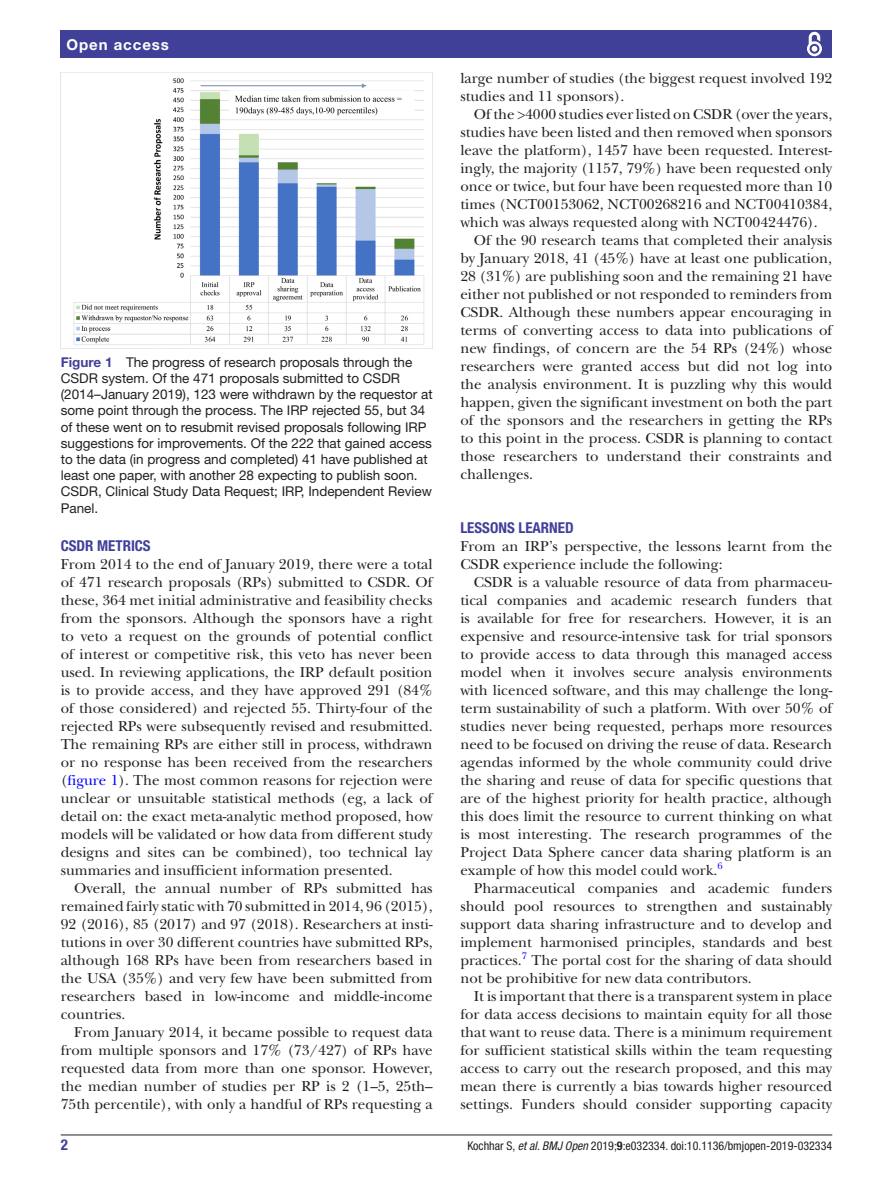
<style>
.page{position:relative;width:893px;height:1191px;background:#fff}
.page>*{position:absolute;margin:0;border:0;box-sizing:border-box;transform-origin:0 0}
.t1{font:15px/18px "New Baskerville";color:#231f20;text-align:justify}
.t2{font:700 condensed 15px "Helvetica Neue LT Std";color:#414099}
.t3{font:700 15px "Helvetica Neue LT Std";letter-spacing:.065em;color:#fff}
.t4{font:13.5px/16.2px "Helvetica Neue LT Std";color:#231f20}
.t5{font:condensed 12px "Helvetica Neue LT Std";color:#231f20}
.t6{font:9.9px "New Baskerville";color:#00f}
.s1{font-weight:700;color:#414099}
.s2{color:#00f}
.s3{font-style:italic}
.s4{font-weight:700}
</style>
<div class="page">
<hr style="left:61px;top:1134px;width:771px;height:1px;background:#231f20">
<div style="left:61px;top:31px;width:771px;height:27px;background:#414099"></div>
<svg style="left:807px;top:31px;width:15px;height:26px"></svg>
<img style="left:61px;top:73px;width:372px;height:276px">
<p class="t3" style="left:66px;top:35px;width:104px">Open access</p>
<p class="t4" style="left:61px;top:353px;width:373px"><span class="s1">Figure 1</span> The progress of research proposals through the CSDR system. Of the 471 proposals submitted to CSDR (2014–January 2019), 123 were withdrawn by the requestor at some point through the process. The IRP rejected 55, but 34 of these went on to resubmit revised proposals following IRP suggestions for improvements. Of the 222 that gained access to the data (in progress and completed) 41 have published at least one paper, with another 28 expecting to publish soon.<br>CSDR, Clinical Study Data Request; IRP, Independent Review Panel.</p>
<p class="t2" style="left:61px;top:537px;width:91px">CSDR METRICS</p>
<p class="t1" style="left:61px;top:555px;width:373px">From 2014 to the end of January 2019, there were a total of 471 research proposals (RPs) submitted to CSDR. Of these, 364 met initial administrative and feasibility checks from the sponsors. Although the sponsors have a right to veto a request on the grounds of potential conflict of interest or competitive risk, this veto has never been used. In reviewing applications, the IRP default position is to provide access, and they have approved 291 (84% of those considered) and rejected 55. Thirty-four of the rejected RPs were subsequently revised and resubmitted.<br>The remaining RPs are either still in process, withdrawn or no response has been received from the researchers (<span class="s2">figure 1</span>). The most common reasons for rejection were unclear or unsuitable statistical methods (eg, a lack of detail on: the exact meta-analytic method proposed, how models will be validated or how data from different study designs and sites can be combined), too technical lay summaries and insufficient information presented.</p>
<p class="t1" style="left:61px;top:879px;width:373px;text-indent:14px">Overall, the annual number of RPs submitted has remained fairly static with 70 submitted in 2014, 96 (2015), 92 (2016), 85 (2017) and 97 (2018). Researchers at insti&shy;tutions in over 30 different countries have submitted RPs, although 168 RPs have been from researchers based in the USA (35%) and very few have been submitted from researchers based in low-income and middle-income countries.</p>
<p class="t1" style="left:61px;top:1023px;width:373px;text-indent:14px">From January 2014, it became possible to request data from multiple sponsors and 17% (73/427) of RPs have requested data from more than one sponsor. However, the median number of studies per RP is 2 (1–5, 25th– 75th percentile), with only a handful of RPs requesting a</p>
<p class="t1" style="left:460px;top:69px;width:373px">large number of studies (the biggest request involved 192 studies and 11 sponsors).</p>
<p class="t1" style="left:474px;top:105px;width:360px">Of the &gt;4000 studies ever listed on CSDR (over the years,</p>
<p class="t1" style="left:460px;top:123px;width:373px">studies have been listed and then removed when sponsors</p>
<p class="t1" style="left:460px;top:141px;width:373px">leave the platform), 1457 have been requested. Interest-</p>
<p class="t1" style="left:460px;top:159px;width:373px">ingly, the majority (1157, 79%) have been requested only</p>
<p class="t1" style="left:460px;top:177px;width:373px">once or twice, but four have been requested more than 10</p>
<p class="t1" style="left:460px;top:195px;width:373px">times (NCT00153062, NCT00268216 and NCT00410384,</p>
<p class="t1" style="left:460px;top:213px;width:359px">which was always requested along with NCT00424476).</p>
<p class="t1" style="left:474px;top:231px;width:360px">Of the 90 research teams that completed their analysis</p>
<p class="t1" style="left:460px;top:249px;width:373px">by January 2018, 41 (45%) have at least one publication,</p>
<p class="t1" style="left:460px;top:267px;width:373px">28 (31%) are publishing soon and the remaining 21 have</p>
<p class="t1" style="left:460px;top:285px;width:373px">either not published or not responded to reminders from</p>
<p class="t1" style="left:460px;top:303px;width:373px">CSDR. Although these numbers appear encouraging in</p>
<p class="t1" style="left:460px;top:321px;width:373px">terms of converting access to data into publications of</p>
<p class="t1" style="left:460px;top:339px;width:373px">new findings, of concern are the 54 RPs (24%) whose</p>
<p class="t1" style="left:460px;top:357px;width:373px">researchers were granted access but did not log into</p>
<p class="t1" style="left:460px;top:375px;width:373px">the analysis environment. It is puzzling why this would</p>
<p class="t1" style="left:460px;top:393px;width:373px">happen, given the significant investment on both the part</p>
<p class="t1" style="left:460px;top:411px;width:373px">of the sponsors and the researchers in getting the RPs</p>
<p class="t1" style="left:460px;top:429px;width:373px">to this point in the process. CSDR is planning to contact</p>
<p class="t1" style="left:460px;top:447px;width:373px">those researchers to understand their constraints and</p>
<p class="t1" style="left:460px;top:465px;width:74px">challenges.</p>
<p class="t2" style="left:460px;top:519px;width:113px">LESSONS LEARNED</p>
<p class="t1" style="left:460px;top:537px;width:373px">From an IRP’s perspective, the lessons learnt from the<br>CSDR experience include the following:</p>
<p class="t1" style="left:460px;top:573px;width:373px;text-indent:13px">CSDR is a valuable resource of data from pharmaceu&shy;tical companies and academic research funders that is available for free for researchers. However, it is an expensive and resource-intensive task for trial sponsors to provide access to data through this managed access model when it involves secure analysis environments with licenced software, and this may challenge the long&shy;term sustainability of such a platform. With over 50% of studies never being requested, perhaps more resources need to be focused on driving the reuse of data. Research agendas informed by the whole community could drive the sharing and reuse of data for specific questions that are of the highest priority for health practice, although this does limit the resource to current thinking on what is most interesting. The research programmes of the Project Data Sphere cancer data sharing platform is an example of how this model could work.<sup>6</sup></p>
<p class="t1" style="left:460px;top:879px;width:373px;text-indent:14px">Pharmaceutical companies and academic funders should pool resources to strengthen and sustainably support data sharing infrastructure and to develop and implement harmonised principles, standards and best practices.</p>
<p class="t6" style="left:522px;top:949px;width:7px">7</p>
<p class="t1" style="left:460px;top:951px;width:373px;text-indent:71px">The portal cost for the sharing of data should not be prohibitive for new data contributors.</p>
<p class="t1" style="left:460px;top:987px;width:373px;text-indent:14px">It is important that there is a transparent system in place for data access decisions to maintain equity for all those that want to reuse data. There is a minimum requirement for sufficient statistical skills within the team requesting access to carry out the research proposed, and this may mean there is currently a bias towards higher resourced settings. Funders should consider supporting capacity</p>
<p class="t2" style="left:61px;top:1135px;width:9px">2</p>
<p class="t5" style="left:467px;top:1138px;width:366px">Kochhar S, <span class="s3">et al</span>. <span class="s3">BMJ Open</span> 2019;<span class="s4">9</span>:e032334. doi:10.1136/bmjopen-2019-032334</p>
</div>
